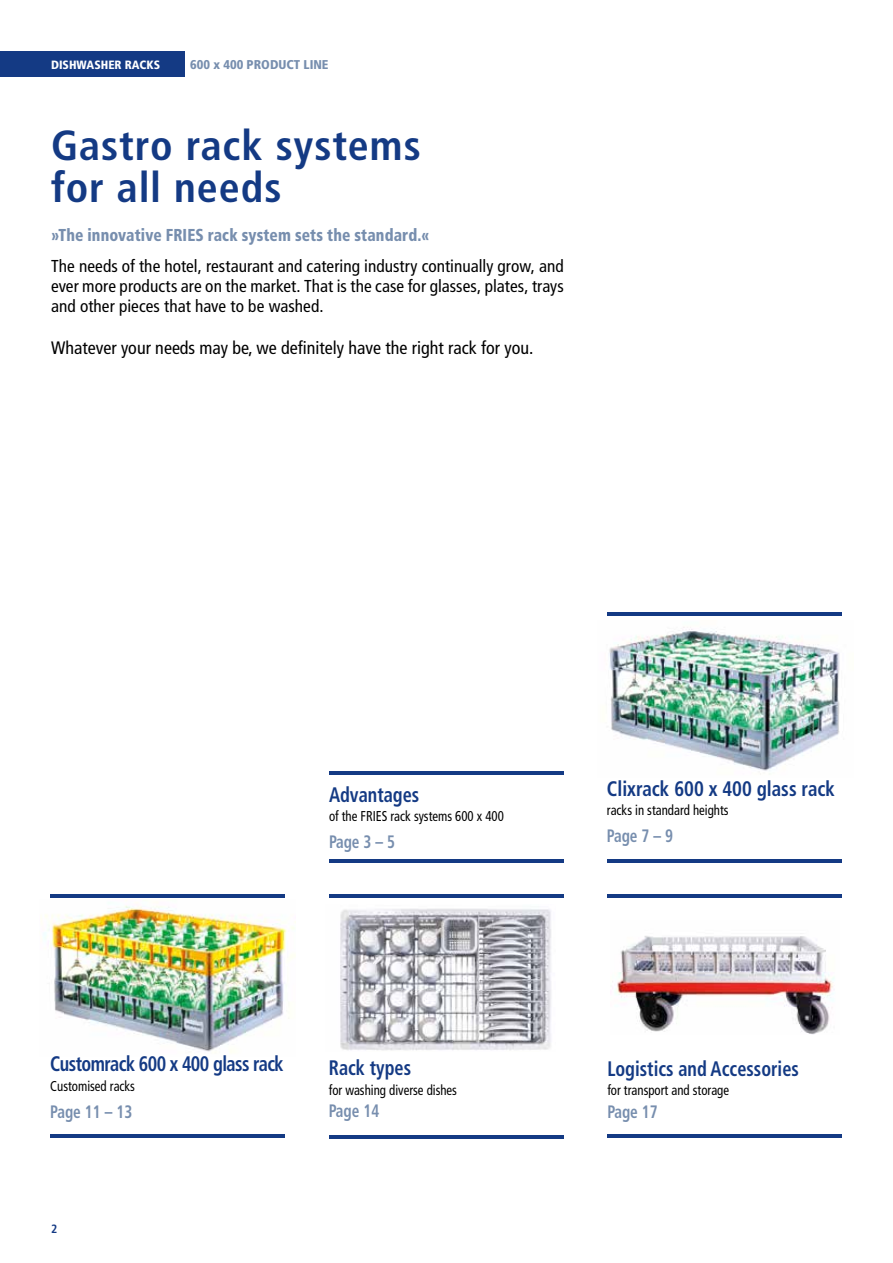
<style>
.page{position:relative;width:893px;height:1263px;background:#fff}
.page>*{position:absolute;margin:0;border:0;box-sizing:border-box;transform-origin:0 0}
.t1{font:700 condensed 42px/42px "Frutiger LT Std";letter-spacing:.02em;color:#143a84}
.t2{font:700 condensed 21px "Frutiger LT Pro";color:#143a84;scale:.87 1}
.t3{font:700 condensed 21px "Frutiger LT Pro";letter-spacing:-.03em;color:#143a84;scale:.87 1}
.t4{font:700 condensed 21px "Frutiger LT Pro";color:#143a84;scale:.9 1}
.t5{font:condensed 18px "Frutiger LT Std";color:#000}
.t6{font:700 condensed 18px "Frutiger LT Pro";color:#778eae;scale:.85 1}
.t7{font:condensed 17.25px/20.2px "Frutiger LT Std";color:#000;text-align:justify}
.t8{font:900 condensed 17.25px "Frutiger LT Std";letter-spacing:.01em;color:#778eae;scale:.9 1}
.t9{font:condensed 14.25px "Frutiger LT Pro";color:#000;scale:.9 1}
.t10{font:900 condensed 12.75px "Frutiger LT Pro";color:#778eae}
.t11{font:900 condensed 12px "Frutiger LT Pro";color:#fff}
.t12{font:700 condensed 12px "Frutiger LT Pro";color:#143a84}
</style>
<div class="page">
<img style="left:609px;top:627px;width:231px;height:144px">
<img style="left:43px;top:906px;width:253px;height:147px">
<img style="left:340px;top:908px;width:211px;height:143px">
<img style="left:610px;top:936px;width:225px;height:98px">
<hr style="left:607px;top:859px;width:235px;height:4px;background:#143a84">
<hr style="left:329px;top:859px;width:235px;height:4px;background:#143a84">
<hr style="left:607px;top:612px;width:235px;height:3px;background:#143a84">
<hr style="left:50px;top:895px;width:235px;height:3px;background:#143a84">
<hr style="left:329px;top:771px;width:235px;height:3px;background:#143a84">
<hr style="left:50px;top:1134px;width:235px;height:4px;background:#143a84">
<hr style="left:607px;top:1134px;width:235px;height:4px;background:#143a84">
<hr style="left:607px;top:894px;width:235px;height:3px;background:#143a84">
<hr style="left:329px;top:1135px;width:235px;height:3px;background:#143a84">
<hr style="left:329px;top:894px;width:235px;height:4px;background:#143a84">
<div style="left:0;top:51px;width:184px;height:26px;background:#143a84"></div>
<p class="t11" style="left:51px;top:57px;width:111px">DISHWASHER RACKS</p>
<p class="t10" style="left:190px;top:57px;width:140px">600 x 400 PRODUCT LINE</p>
<h1 class="t1" style="left:51px;top:124px;width:371px">Gastro rack systems for all needs</h1>
<p class="t8" style="left:51px;top:224px;width:422px">»The innovative FRIES rack system sets the standard.«</p>
<p class="t7" style="left:51px;top:256px;width:514px">The needs of the hotel, restaurant and catering industry continually grow, and ever more products are on the market. That is the case for glasses, plates, trays and other pieces that have to be washed.</p>
<p class="t5" style="left:51px;top:337px;width:484px">Whatever your needs may be, we definitely have the right rack for you.</p>
<p class="t2" style="left:329px;top:782px;width:105px">Advantages</p>
<p class="t9" style="left:329px;top:808px;width:196px">of the FRIES rack systems 600 x 400</p>
<p class="t6" style="left:329px;top:831px;width:79px">Page 3 – 5</p>
<p class="t3" style="left:50px;top:1051px;width:270px">Customrack 600 x 400 glass rack</p>
<p class="t9" style="left:50px;top:1077px;width:96px">Customised racks</p>
<p class="t6" style="left:50px;top:1100px;width:98px">Page 11 – 13</p>
<p class="t12" style="left:51px;top:1222px;width:8px">2</p>
<p class="t2" style="left:329px;top:1056px;width:96px">Rack types</p>
<p class="t9" style="left:329px;top:1082px;width:144px">for washing diverse dishes</p>
<p class="t6" style="left:329px;top:1100px;width:61px">Page 14</p>
<p class="t4" style="left:607px;top:776px;width:255px">Clixrack 600 x 400 glass rack</p>
<p class="t9" style="left:607px;top:802px;width:137px">racks in standard heights</p>
<p class="t6" style="left:607px;top:825px;width:79px">Page 7 – 9</p>
<p class="t2" style="left:607px;top:1056px;width:222px">Logistics and Accessories</p>
<p class="t9" style="left:607px;top:1082px;width:137px">for transport and storage</p>
<p class="t6" style="left:607px;top:1101px;width:61px">Page 17</p>
</div>
